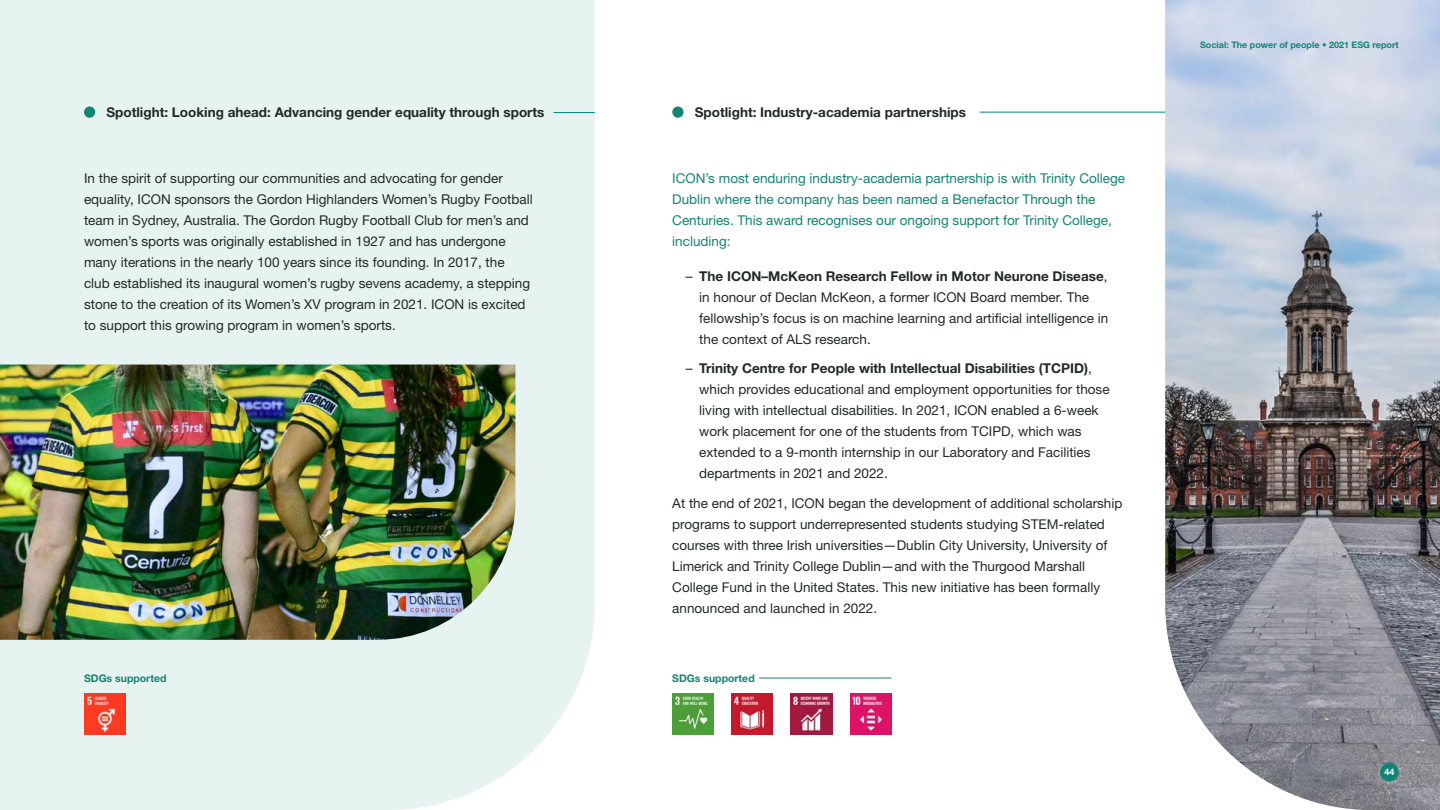
<style>
.page{position:relative;width:1440px;height:810px;background:#fff}
.page>*{position:absolute;margin:0;border:0;box-sizing:border-box;transform-origin:0 0}
.t1{font:13.5px/21px "Helvetica Neue LT Std";color:#242828}
.t2{font:13.5px/21px "Helvetica Neue LT Std";color:#128474}
.t3{font:700 13.5px "Helvetica Neue LT Std";color:#242828}
.t4{font:700 10.5px "Helvetica Neue LT Std";color:#128573}
.t5{font:700 9px "Helvetica Neue LT Std";color:#128474}
.t6{font:700 9px "Helvetica Neue LT Std";color:#fff}
.s1{font-weight:700}
</style>
<div class="page">
<img style="left:1165px;top:0;width:275px;height:810px">
<div style="left:0;top:0;width:595px;height:810px;background:#e7f3f1"></div>
<div style="left:84px;top:106px;width:11px;height:12px;background:#128573;border-radius:50%"></div>
<img style="left:84px;top:694px;width:41px;height:41px">
<hr style="left:554px;top:112px;width:41px;height:1px;background:#008a7d">
<div style="left:672px;top:106px;width:12px;height:12px;background:#128573;border-radius:50%"></div>
<hr style="left:980px;top:112px;width:185px;height:1px;background:#008a7d">
<img style="left:672px;top:694px;width:42px;height:41px">
<hr style="left:759px;top:678px;width:132px;height:1px;background:#128474">
<img style="left:791px;top:694px;width:41px;height:41px">
<img style="left:732px;top:694px;width:41px;height:41px">
<img style="left:850px;top:694px;width:41px;height:41px">
<img style="left:0;top:365px;width:515px;height:275px">
<div style="left:1380px;top:763px;width:19px;height:19px;background:#128474;border-radius:50%"></div>
<p class="t5" style="left:1200px;top:39px;width:200px">Social: The power of people • 2021 ESG report</p>
<p class="t3" style="left:106px;top:104px;width:440px">Spotlight: Looking ahead: Advancing gender equality through sports</p>
<p class="t3" style="left:695px;top:104px;width:273px">Spotlight: Industry-academia partnerships</p>
<p class="t1" style="left:84px;top:168px;width:450px">In the spirit of supporting our communities and advocating for gender equality, ICON sponsors the Gordon Highlanders Women’s Rugby Football team in Sydney, Australia. The Gordon Rugby Football Club for men’s and women’s sports was originally established in 1927 and has undergone many iterations in the nearly 100 years since its founding. In 2017, the club established its inaugural women’s rugby sevens academy, a stepping stone to the creation of its Women’s XV program in 2021. ICON is excited to support this growing program in women’s sports.</p>
<p class="t2" style="left:672px;top:168px;width:454px">ICON’s most enduring industry-academia partnership is with Trinity College Dublin where the company has been named a Benefactor Through the Centuries. This award recognises our ongoing support for Trinity College, including:</p>
<p class="t1" style="left:699px;top:265px;width:411px;text-indent:-14px">– <span class="s1">The ICON–McKeon Research Fellow in Motor Neurone Disease</span>, in honour of Declan McKeon, a former ICON Board member. The fellowship’s focus is on machine learning and artificial intelligence in the context of ALS research.</p>
<p class="t1" style="left:699px;top:358px;width:412px;text-indent:-14px">– <span class="s1">Trinity Centre for People with Intellectual Disabilities (TCPID)</span>, which provides educational and employment opportunities for those living with intellectual disabilities. In 2021, ICON enabled a 6-week work placement for one of the students from TCIPD, which was extended to a 9-month internship in our Laboratory and Facilities departments in 2021 and 2022.</p>
<p class="t1" style="left:672px;top:492px;width:452px">At the end of 2021, ICON began the development of additional scholarship programs to support underrepresented students studying STEM-related courses with three Irish universities—Dublin City University, University of Limerick and Trinity College Dublin—and with the Thurgood Marshall College Fund in the United States. This new initiative has been formally announced and launched in 2022.</p>
<p class="t4" style="left:84px;top:672px;width:84px">SDGs supported</p>
<p class="t4" style="left:672px;top:672px;width:84px">SDGs supported</p>
<p class="t6" style="left:1384px;top:766px;width:12px">44</p>
</div>
